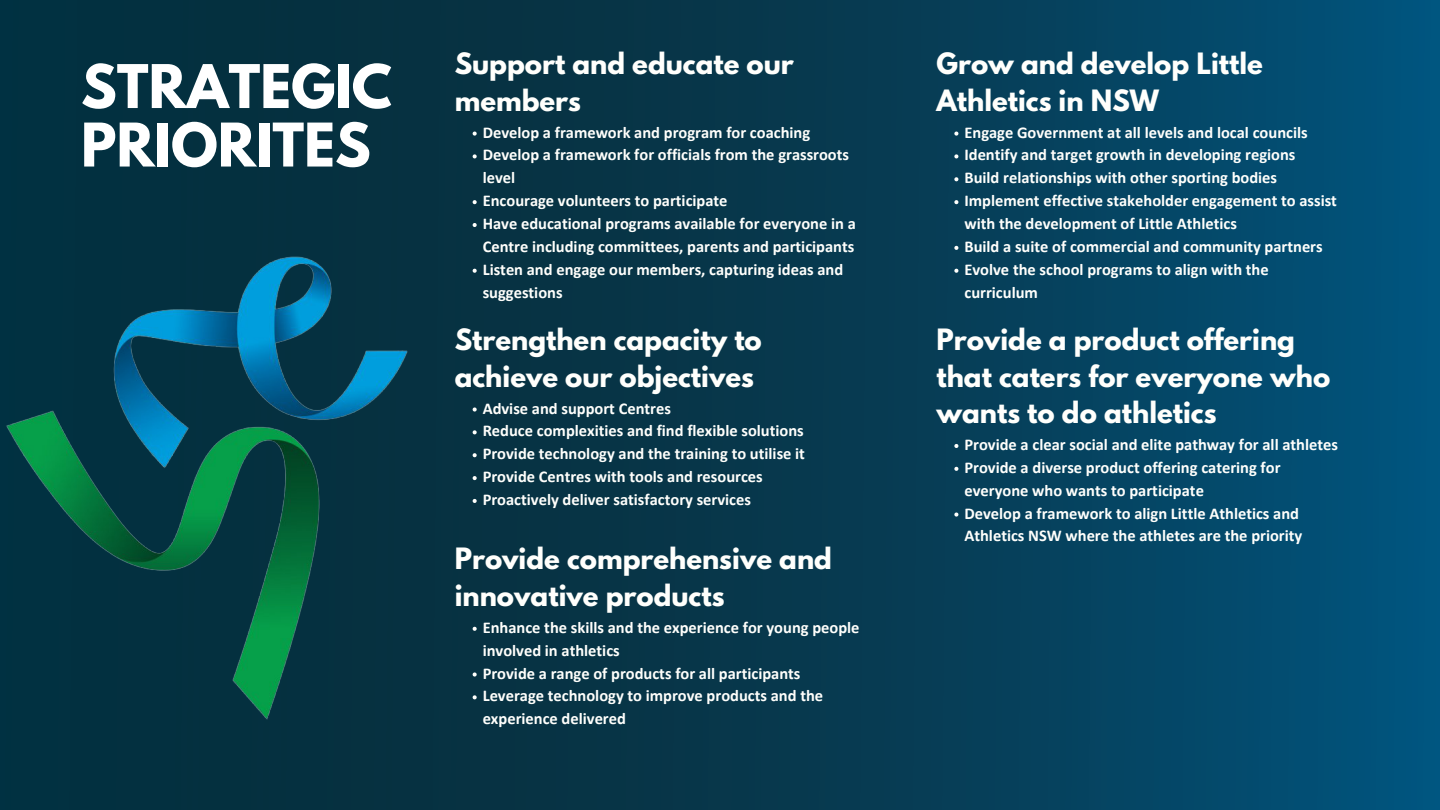
<style>
.page{position:relative;width:1440px;height:810px;background:#fff}
.page>*{position:absolute;margin:0;border:0;box-sizing:border-box;transform-origin:0 0}
.t1{font:700 53.3px/58.5px "League Spartan";color:#fff}
.t2{font:700 26px/36.5px "League Spartan";color:#fffffc}
.t3{font:700 16.5px/22.9px "Calibri";color:#fffffc}
</style>
<div class="page">
<div style="left:0;top:0;width:1440px;height:810px;background:linear-gradient(to right,#052832,#054d71)"></div>
<svg style="left:473px;top:132px;width:4px;height:4px"></svg>
<svg style="left:473px;top:154px;width:4px;height:4px"></svg>
<svg style="left:473px;top:200px;width:4px;height:4px"></svg>
<svg style="left:473px;top:223px;width:4px;height:4px"></svg>
<svg style="left:473px;top:269px;width:4px;height:4px"></svg>
<svg style="left:473px;top:407px;width:4px;height:5px"></svg>
<svg style="left:473px;top:430px;width:4px;height:4px"></svg>
<svg style="left:473px;top:453px;width:4px;height:4px"></svg>
<svg style="left:473px;top:476px;width:4px;height:4px"></svg>
<svg style="left:473px;top:499px;width:4px;height:4px"></svg>
<svg style="left:954px;top:132px;width:4px;height:4px"></svg>
<svg style="left:954px;top:154px;width:4px;height:4px"></svg>
<svg style="left:954px;top:177px;width:4px;height:4px"></svg>
<svg style="left:954px;top:200px;width:4px;height:4px"></svg>
<svg style="left:954px;top:246px;width:4px;height:4px"></svg>
<svg style="left:954px;top:269px;width:4px;height:4px"></svg>
<svg style="left:954px;top:444px;width:4px;height:4px"></svg>
<svg style="left:954px;top:467px;width:4px;height:4px"></svg>
<svg style="left:954px;top:513px;width:4px;height:4px"></svg>
<svg style="left:473px;top:627px;width:4px;height:4px"></svg>
<svg style="left:473px;top:672px;width:4px;height:5px"></svg>
<svg style="left:473px;top:695px;width:4px;height:4px"></svg>
<img style="left:0;top:210px;width:418px;height:556px">
<p class="t1" style="left:81px;top:64px;width:312px">STRATEGIC<br>PRIORITES</p>
<p class="t2" style="left:455px;top:49px;width:341px">Support and educate our members</p>
<p class="t3" style="left:483px;top:122px;width:329px">Develop a framework and program for coaching</p>
<p class="t3" style="left:483px;top:145px;width:368px">Develop a framework for officials from the grassroots level</p>
<p class="t3" style="left:483px;top:191px;width:246px">Encourage volunteers to participate</p>
<p class="t3" style="left:483px;top:213px;width:375px">Have educational programs available for everyone in a<br>Centre including committees, parents and participants</p>
<p class="t3" style="left:483px;top:259px;width:362px">Listen and engage our members, capturing ideas and suggestions</p>
<p class="t2" style="left:455px;top:325px;width:309px">Strengthen capacity to achieve our objectives</p>
<p class="t3" style="left:483px;top:398px;width:190px">Advise and support Centres</p>
<p class="t3" style="left:483px;top:421px;width:323px">Reduce complexities and find flexible solutions</p>
<p class="t3" style="left:483px;top:444px;width:324px">Provide technology and the training to utilise it</p>
<p class="t3" style="left:483px;top:467px;width:282px">Provide Centres with tools and resources</p>
<p class="t3" style="left:483px;top:489px;width:270px">Proactively deliver satisfactory services</p>
<p class="t2" style="left:455px;top:544px;width:379px">Provide comprehensive and innovative products</p>
<p class="t3" style="left:483px;top:617px;width:378px">Enhance the skills and the experience for young people involved in athletics</p>
<p class="t3" style="left:483px;top:663px;width:319px">Provide a range of products for all participants</p>
<p class="t3" style="left:483px;top:686px;width:342px">Leverage technology to improve products and the experience delivered</p>
<p class="t2" style="left:936px;top:49px;width:328px">Grow and develop Little<br>Athletics in NSW</p>
<p class="t3" style="left:964px;top:122px;width:345px">Engage Government at all levels and local councils</p>
<p class="t3" style="left:964px;top:145px;width:332px">Identify and target growth in developing regions</p>
<p class="t3" style="left:964px;top:168px;width:314px">Build relationships with other sporting bodies</p>
<p class="t3" style="left:964px;top:191px;width:374px">Implement effective stakeholder engagement to assist with the development of Little Athletics</p>
<p class="t3" style="left:964px;top:236px;width:360px">Build a suite of commercial and community partners</p>
<p class="t3" style="left:964px;top:259px;width:306px">Evolve the school programs to align with the curriculum</p>
<p class="t2" style="left:936px;top:325px;width:395px">Provide a product offering that caters for everyone who wants to do athletics</p>
<p class="t3" style="left:964px;top:434px;width:375px">Provide a clear social and elite pathway for all athletes</p>
<p class="t3" style="left:964px;top:457px;width:318px">Provide a diverse product offering catering for everyone who wants to participate</p>
<p class="t3" style="left:964px;top:503px;width:339px">Develop a framework to align Little Athletics and<br>Athletics NSW where the athletes are the priority</p>
</div>
